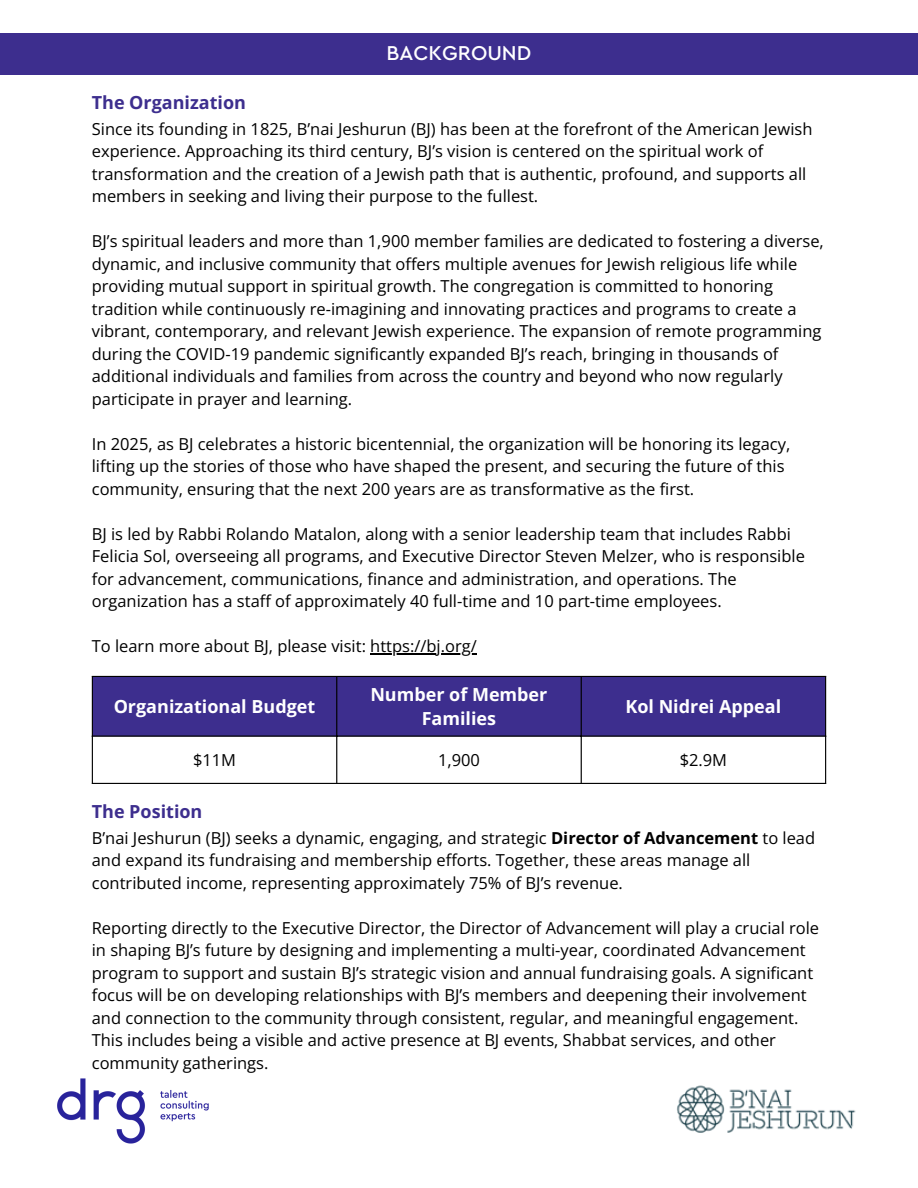
<style>
.page{position:relative;width:918px;height:1188px;background:#fff}
.page>*{position:absolute;margin:0;border:0;box-sizing:border-box;transform-origin:0 0}
.t1{font:500 21px "Cera Pro";color:#fff}
.t2{font:700 18px/24.8px "Open Sans";color:#fff;text-align:center}
.t3{font:700 18px "Open Sans";color:#3d2e8e}
.t4{font:16.5px/22.5px "Open Sans";color:#000}
.s1{font-weight:700}
</style>
<div class="page">
<div style="left:0;top:33px;width:918px;height:42px;background:#3d2e8e"></div>
<img style="left:57px;top:1078px;width:152px;height:66px">
<hr style="left:370px;top:654px;width:107px;height:1px;background:#000">
<img style="left:677px;top:1085px;width:179px;height:48px">
<div style="left:93px;top:677px;width:732px;height:59px;background:#3d2e8e"></div>
<hr style="left:92px;top:677px;width:1px;height:106px;background:#000">
<hr style="left:336px;top:677px;width:1px;height:106px;background:#000">
<hr style="left:581px;top:677px;width:1px;height:106px;background:#000">
<hr style="left:825px;top:677px;width:1px;height:106px;background:#000">
<hr style="left:92px;top:676px;width:734px;height:1px;background:#000">
<hr style="left:92px;top:736px;width:734px;height:1px;background:#000">
<hr style="left:92px;top:783px;width:734px;height:1px;background:#000">
<h1 class="t1" style="left:387px;top:43px;width:146px">BACKGROUND</h1>
<h2 class="t3" style="left:92px;top:90px;width:156px">The Organization</h2>
<p class="t4" style="left:92px;top:117px;width:722px">Since its founding in 1825, B’nai Jeshurun (BJ) has been at the forefront of the American Jewish experience. Approaching its third century, BJ’s vision is centered on the spiritual work of transformation and the creation of a Jewish path that is authentic, profound, and supports all members in seeking and living their purpose to the fullest.</p>
<p class="t4" style="left:92px;top:230px;width:734px">BJ’s spiritual leaders and more than 1,900 member families are dedicated to fostering a diverse, dynamic, and inclusive community that offers multiple avenues for Jewish religious life while providing mutual support in spiritual growth. The congregation is committed to honoring tradition while continuously re-imagining and innovating practices and programs to create a vibrant, contemporary, and relevant Jewish experience. The expansion of remote programming during the COVID-19 pandemic significantly expanded BJ’s reach, bringing in thousands of additional individuals and families from across the country and beyond who now regularly participate in prayer and learning.</p>
<p class="t4" style="left:92px;top:432px;width:700px">In 2025, as BJ celebrates a historic bicentennial, the organization will be honoring its legacy, lifting up the stories of those who have shaped the present, and securing the future of this community, ensuring that the next 200 years are as transformative as the first.</p>
<p class="t4" style="left:92px;top:522px;width:715px">BJ is led by Rabbi Rolando Matalon, along with a senior leadership team that includes Rabbi Felicia Sol, overseeing all programs, and Executive Director Steven Melzer, who is responsible for advancement, communications, finance and administration, and operations. The organization has a staff of approximately 40 full-time and 10 part-time employees.</p>
<p class="t4" style="left:92px;top:635px;width:386px">To learn more about BJ, please visit: https://bj.org/</p>
<p class="t2" style="left:114px;top:694px;width:203px">Organizational Budget</p>
<p class="t2" style="left:370px;top:681px;width:179px">Number of Member<br>Families</p>
<p class="t2" style="left:625px;top:694px;width:157px">Kol Nidrei Appeal</p>
<p class="t4" style="left:193px;top:748px;width:45px">$11M</p>
<p class="t4" style="left:438px;top:748px;width:43px">1,900</p>
<h2 class="t4" style="left:680px;top:748px;width:49px">$2.9M</h2>
<p class="t3" style="left:92px;top:799px;width:112px">The Position</p>
<p class="t4" style="left:92px;top:826px;width:725px">B’nai Jeshurun (BJ) seeks a dynamic, engaging, and strategic <span class="s1">Director of Advancement</span> to lead and expand its fundraising and membership efforts. Together, these areas manage all contributed income, representing approximately 75% of BJ’s revenue.</p>
<p class="t4" style="left:92px;top:916px;width:729px">Reporting directly to the Executive Director, the Director of Advancement will play a crucial role in shaping BJ’s future by designing and implementing a multi-year, coordinated Advancement program to support and sustain BJ’s strategic vision and annual fundraising goals. A significant focus will be on developing relationships with BJ’s members and deepening their involvement and connection to the community through consistent, regular, and meaningful engagement.<br>This includes being a visible and active presence at BJ events, Shabbat services, and other community gatherings.</p>
</div>
